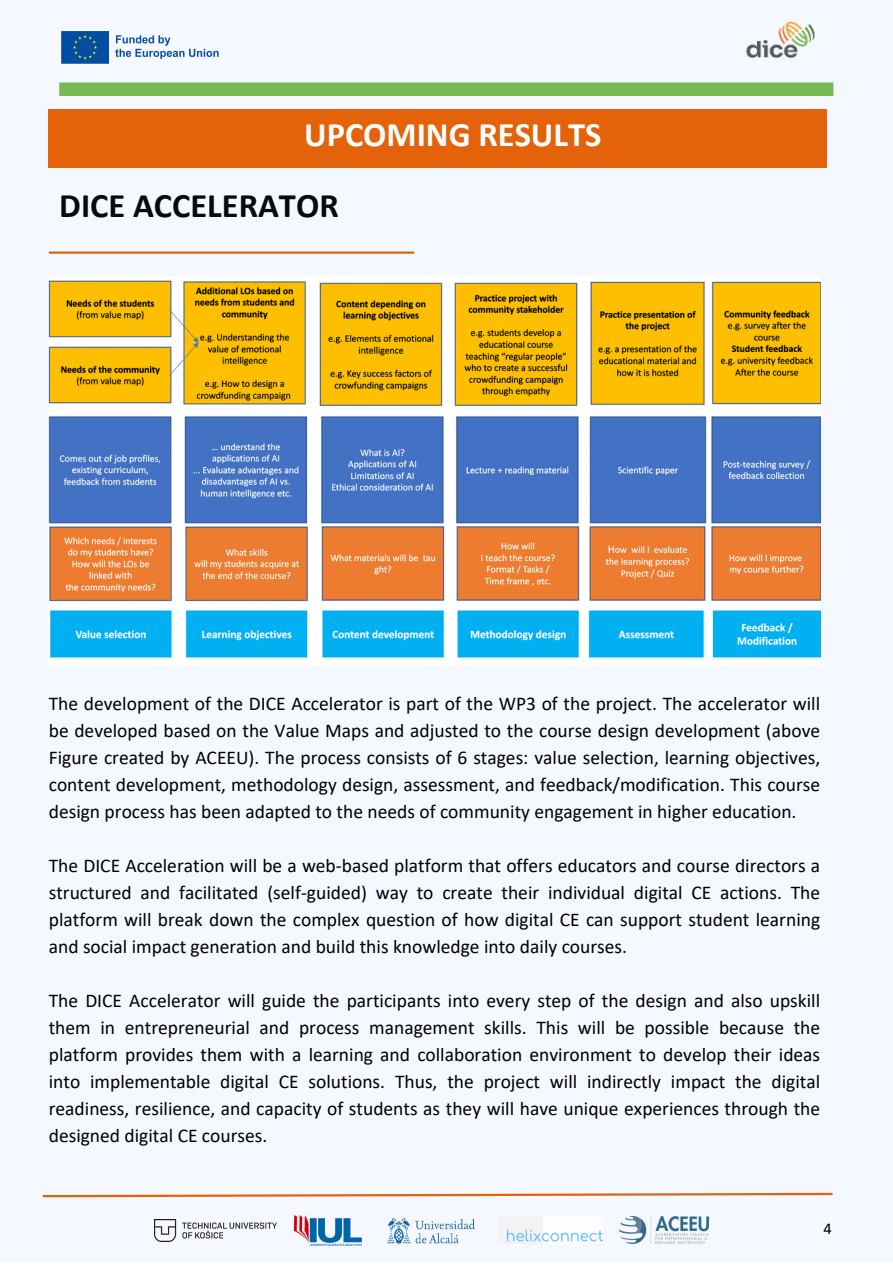
<style>
.page{position:relative;width:893px;height:1264px;background:#fff}
.page>*{position:absolute;margin:0;border:0;box-sizing:border-box;transform-origin:0 0}
.t1{font:700 34.5px "Calibri";color:#fff}
.t2{font:700 34.5px "Calibri";color:#070a0e}
.t3{font:19.5px/27px "Calibri";color:#000;text-align:justify}
.t4{font:16.5px "Calibri";color:#000}
</style>
<div class="page">
<div style="left:0;top:0;width:892px;height:1262px;background:#f5f8ff"></div>
<hr style="left:49px;top:251px;width:365px;height:3px;background:#e4630a">
<svg style="left:42px;top:1192px;width:791px;height:6px"></svg>
<img style="left:746px;top:21px;width:69px;height:37px">
<img style="left:61px;top:31px;width:158px;height:33px">
<div style="left:49px;top:109px;width:778px;height:58px;background:#e4630a"></div>
<img style="left:619px;top:1216px;width:89px;height:27px">
<img style="left:498px;top:1217px;width:104px;height:26px">
<img style="left:387px;top:1218px;width:88px;height:27px">
<img style="left:293px;top:1215px;width:69px;height:30px">
<img style="left:154px;top:1219px;width:122px;height:22px">
<div style="left:59px;top:82px;width:774px;height:14px;background:#76bb51"></div>
<img style="left:49px;top:280px;width:771px;height:378px">
<p class="t1" style="left:304px;top:120px;width:299px">UPCOMING RESULTS</p>
<p class="t2" style="left:59px;top:191px;width:281px">DICE ACCELERATOR</p>
<p class="t3" style="left:49px;top:691px;width:772px">The development of the DICE Accelerator is part of the WP3 of the project. The accelerator will be developed based on the Value Maps and adjusted to the course design development (above Figure created by ACEEU). The process consists of 6 stages: value selection, learning objectives, content development, methodology design, assessment, and feedback/modification. This course design process has been adapted to the needs of community engagement in higher education.</p>
<p class="t3" style="left:49px;top:853px;width:772px">The DICE Acceleration will be a web-based platform that offers educators and course directors a structured and facilitated (self-guided) way to create their individual digital CE actions. The platform will break down the complex question of how digital CE can support student learning and social impact generation and build this knowledge into daily courses.</p>
<p class="t3" style="left:49px;top:988px;width:772px">The DICE Accelerator will guide the participants into every step of the design and also upskill them in entrepreneurial and process management skills. This will be possible because the platform provides them with a learning and collaboration environment to develop their ideas into implementable digital CE solutions. Thus, the project will indirectly impact the digital readiness, resilience, and capacity of students as they will have unique experiences through the designed digital CE courses.</p>
<p class="t4" style="left:823px;top:1221px;width:10px">4</p>
</div>
